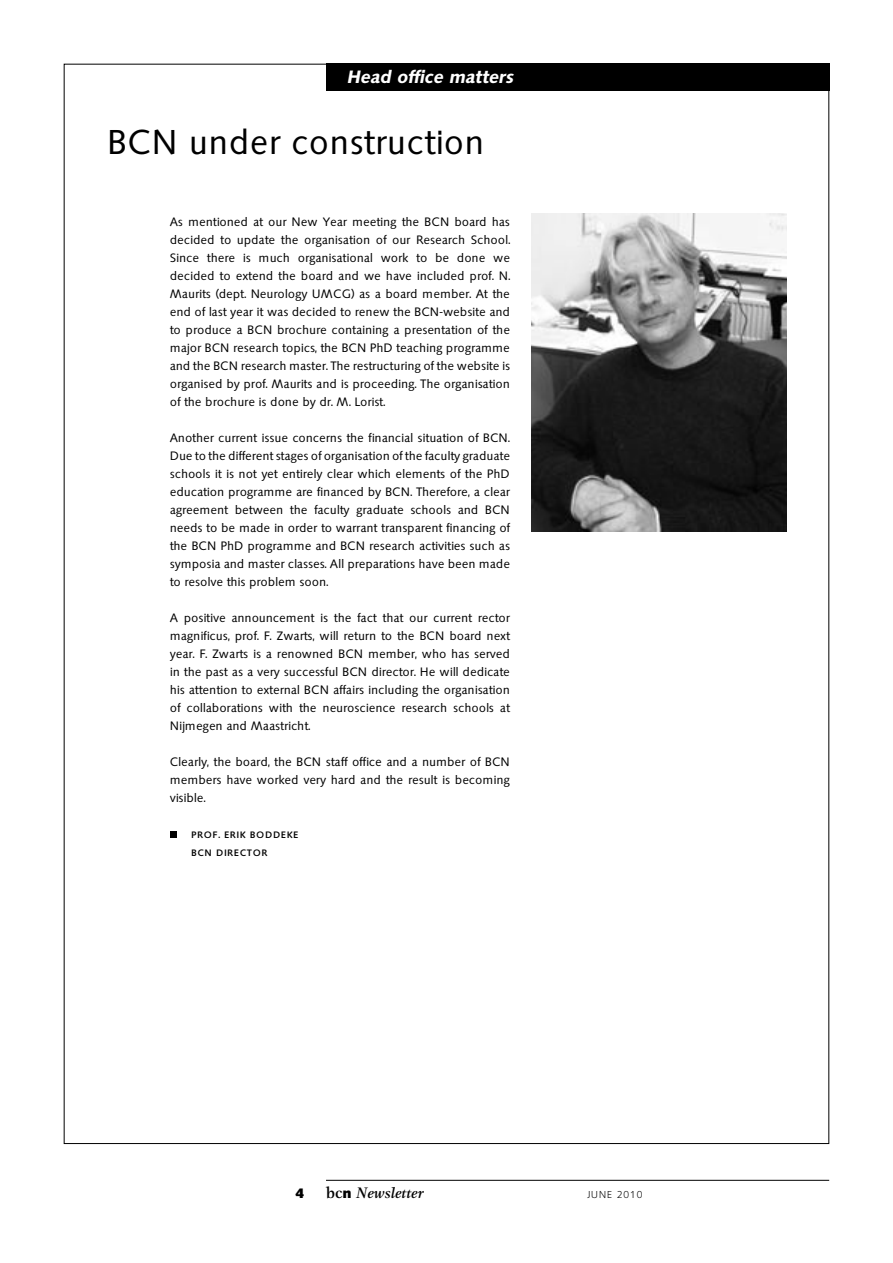
<style>
.page{position:relative;width:893px;height:1263px;background:#fff}
.page>*{position:absolute;margin:0;border:0;box-sizing:border-box;transform-origin:0 0}
.t1{font:36px "Saxony";letter-spacing:.005em;color:#000}
.t2{font:italic 600 17.25px "Saxony";letter-spacing:.025em;color:#fff}
.t3{font:italic 500 15.75px "Gamma";color:#000}
.t4{font:700 14.25px "Saxony";color:#000}
.t5{font:12.75px/18px "Saxony";color:#000;text-align:justify}
.t6{font:300 10.5px "Saxony";letter-spacing:.05em;color:#000}
.t7{font:500 9.75px "Saxony";letter-spacing:.075em;color:#000}
.s1{font-style:normal;font-size:16.5px}
.s2{font-family:"Saxony";font-weight:700;font-style:normal;font-size:15px}
</style>
<div class="page">
<hr style="left:326px;top:1180px;width:503px;height:1px;background:#000">
<div style="left:326px;top:64px;width:503px;height:27px;background:#000"></div>
<img style="left:531px;top:213px;width:256px;height:319px">
<div style="left:170px;top:831px;width:7px;height:7px;background:#000"></div>
<h2 class="t2" style="left:347px;top:67px;width:167px">Head office matters</h2>
<h1 class="t1" style="left:108px;top:122px;width:379px">BCN under construction</h1>
<p class="t5" style="left:170px;top:213px;width:342px">As mentioned at our New Year meeting the BCN board has decided to update the organisation of our Research School.<br>Since there is much organisational work to be done we decided to extend the board and we have included prof. N.<br>Maurits (dept. Neurology UMCG) as a board member. At the end of last year it was decided to renew the BCN-website and to produce a BCN brochure containing a presentation of the major BCN research topics, the BCN PhD teaching programme and the BCN research master. The restructuring of the website is organised by prof. Maurits and is proceeding. The organisation of the brochure is done by dr. M. Lorist.</p>
<p class="t5" style="left:170px;top:429px;width:342px">Another current issue concerns the financial situation of BCN.<br>Due to the different stages of organisation of the faculty graduate schools it is not yet entirely clear which elements of the PhD education programme are financed by BCN. Therefore, a clear agreement between the faculty graduate schools and BCN needs to be made in order to warrant transparent financing of the BCN PhD programme and BCN research activities such as symposia and master classes. All preparations have been made to resolve this problem soon.</p>
<p class="t5" style="left:170px;top:609px;width:342px">A positive announcement is the fact that our current rector magnificus, prof. F. Zwarts, will return to the BCN board next year. F. Zwarts is a renowned BCN member, who has served in the past as a very successful BCN director. He will dedicate his attention to external BCN affairs including the organisation of collaborations with the neuroscience research schools at Nijmegen and Maastricht.</p>
<p class="t5" style="left:170px;top:753px;width:342px">Clearly, the board, the BCN staff office and a number of BCN members have worked very hard and the result is becoming visible.</p>
<p class="t7" style="left:191px;top:829px;width:109px">PROF. ERIK BODD EKE</p>
<p class="t7" style="left:170px;top:847px;width:15px">B</p>
<p class="t7" style="left:198px;top:847px;width:72px">CN DIRECTOR</p>
<p class="t4" style="left:295px;top:1185px;width:11px">4</p>
<p class="t3" style="left:326px;top:1183px;width:99px"><span class="s1">bc</span><span class="s2">n</span> Newsletter</p>
<p class="t6" style="left:587px;top:1189px;width:57px">JUNE 2010</p>
</div>
